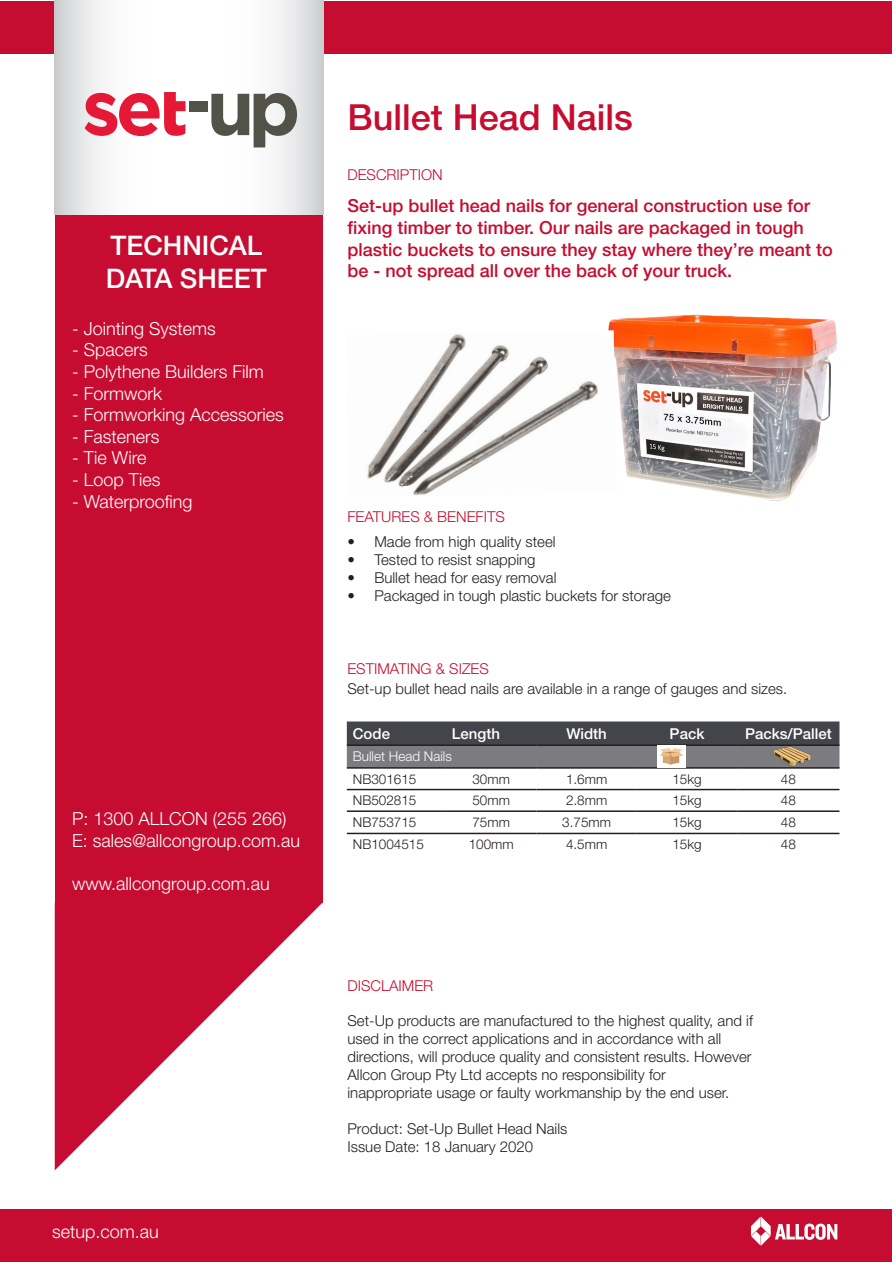
<style>
.page{position:relative;width:893px;height:1263px;background:#fff}
.page>*{position:absolute;margin:0;border:0;box-sizing:border-box;transform-origin:0 0}
.t1{font:500 36px "Helvetica Neue LT Std";color:#c60c30}
.t2{font:500 27px "Helvetica Neue LT Std";color:#fff}
.t3{font:300 18px "Helvetica Neue LT Std";color:#fff}
.t4{font:500 18px/21.6px "Helvetica Neue LT Std";color:#c60c30}
.t5{font:300 15px "Helvetica Neue LT Std";color:#231f20}
.t6{font:300 15px "Helvetica Neue LT Std";color:#c60c30}
.t7{font:500 15px "Helvetica Neue LT Std";color:#fff}
.t8{font:300 13.5px "Helvetica Neue LT Std";color:#231f20}
.t9{font:300 13.5px "Helvetica Neue LT Std";color:#fff}
</style>
<div class="page">
<div style="left:1px;top:1px;width:891px;height:52px;background:#c60c30"></div>
<div style="left:1px;top:1210px;width:891px;height:52px;background:#c60c30"></div>
<svg style="left:751px;top:1216px;width:86px;height:30px"></svg>
<svg style="left:190px;top:0;width:133px;height:215px"></svg>
<svg style="left:55px;top:0;width:135px;height:215px"></svg>
<div style="left:55px;top:216px;width:267px;height:687px;background:#c60c30"></div>
<svg style="left:55px;top:903px;width:267px;height:267px"></svg>
<svg style="left:211px;top:93px;width:86px;height:54px"></svg>
<svg style="left:85px;top:92px;width:101px;height:44px"></svg>
<div style="left:189px;top:101px;width:19px;height:10px;background:#535249"></div>
<hr style="left:347px;top:767px;width:99px;height:2px;background:#231f20">
<hr style="left:446px;top:767px;width:90px;height:2px;background:#231f20">
<hr style="left:536px;top:767px;width:101px;height:2px;background:#231f20">
<hr style="left:637px;top:767px;width:100px;height:2px;background:#231f20">
<hr style="left:737px;top:767px;width:102px;height:2px;background:#231f20">
<hr style="left:347px;top:789px;width:99px;height:1px;background:#231f20">
<hr style="left:446px;top:789px;width:90px;height:1px;background:#231f20">
<hr style="left:536px;top:789px;width:101px;height:1px;background:#231f20">
<hr style="left:637px;top:789px;width:100px;height:1px;background:#231f20">
<hr style="left:737px;top:789px;width:102px;height:1px;background:#231f20">
<hr style="left:347px;top:810px;width:99px;height:2px;background:#231f20">
<hr style="left:446px;top:810px;width:90px;height:2px;background:#231f20">
<hr style="left:536px;top:810px;width:101px;height:2px;background:#231f20">
<hr style="left:637px;top:810px;width:100px;height:2px;background:#231f20">
<hr style="left:737px;top:810px;width:102px;height:2px;background:#231f20">
<hr style="left:347px;top:833px;width:99px;height:1px;background:#231f20">
<hr style="left:446px;top:833px;width:90px;height:1px;background:#231f20">
<hr style="left:536px;top:833px;width:101px;height:1px;background:#231f20">
<hr style="left:637px;top:833px;width:100px;height:1px;background:#231f20">
<hr style="left:737px;top:833px;width:102px;height:1px;background:#231f20">
<svg style="left:347px;top:721px;width:492px;height:47px;background:#605f63"></svg>
<img style="left:771px;top:746px;width:42px;height:21px">
<img style="left:608px;top:314px;width:229px;height:187px">
<img style="left:367px;top:330px;width:250px;height:167px">
<p class="t2" style="left:110px;top:230px;width:154px">TECHNICAL</p>
<p class="t2" style="left:106px;top:262px;width:163px">DATA SHEET</p>
<p class="t3" style="left:72px;top:317px;width:145px">- Jointing Systems</p>
<p class="t3" style="left:72px;top:339px;width:77px">- Spacers</p>
<p class="t3" style="left:72px;top:360px;width:193px">- Polythene Builders Film</p>
<p class="t3" style="left:72px;top:382px;width:92px">- Formwork</p>
<p class="t3" style="left:72px;top:404px;width:213px">- Formworking Accessories</p>
<p class="t3" style="left:72px;top:425px;width:89px">- Fasteners</p>
<p class="t3" style="left:72px;top:447px;width:76px">- Tie Wire</p>
<p class="t3" style="left:72px;top:468px;width:90px">- Loop Ties</p>
<p class="t3" style="left:72px;top:490px;width:122px">- Waterproofing</p>
<p class="t3" style="left:72px;top:808px;width:216px">P: 1300 ALLCON (255 266)</p>
<p class="t3" style="left:72px;top:829px;width:230px">E: sales@allcongroup.com.au</p>
<p class="t3" style="left:72px;top:873px;width:199px">www.allcongroup.com.au</p>
<p class="t3" style="left:52px;top:1221px;width:108px">setup.com.au</p>
<p class="t1" style="left:347px;top:95px;width:287px">Bullet Head Nails</p>
<p class="t6" style="left:347px;top:166px;width:97px">DESCRIPTION</p>
<p class="t4" style="left:347px;top:195px;width:487px">Set-up bullet head nails for general construction use for fixing timber to timber. Our nails are packaged in tough plastic buckets to ensure they stay where they’re meant to be - not spread all over the back of your truck.</p>
<p class="t6" style="left:347px;top:508px;width:159px">FEATURES &amp; BENEFITS</p>
<p class="t5" style="left:347px;top:533px;width:210px">• Made from high quality steel</p>
<p class="t5" style="left:347px;top:551px;width:190px">• Tested to resist snapping</p>
<p class="t5" style="left:347px;top:569px;width:211px">• Bullet head for easy removal</p>
<p class="t5" style="left:347px;top:587px;width:325px">• Packaged in tough plastic buckets for storage</p>
<p class="t6" style="left:347px;top:660px;width:143px">ESTIMATING &amp; SIZES</p>
<p class="t5" style="left:347px;top:679px;width:441px">Set-up bullet head nails are available in a range of gauges and sizes.</p>
<p class="t7" style="left:353px;top:724px;width:39px">Code</p>
<p class="t7" style="left:452px;top:724px;width:50px">Length</p>
<p class="t7" style="left:566px;top:724px;width:42px">Width</p>
<p class="t7" style="left:670px;top:724px;width:36px">Pack</p>
<p class="t7" style="left:745px;top:724px;width:88px">Packs/Pallet</p>
<p class="t9" style="left:353px;top:748px;width:101px">Bullet Head Nails</p>
<p class="t8" style="left:353px;top:770px;width:65px">NB301615</p>
<p class="t8" style="left:472px;top:770px;width:39px">30mm</p>
<p class="t8" style="left:566px;top:770px;width:43px">1.6mm</p>
<p class="t8" style="left:672px;top:770px;width:31px">15kg</p>
<p class="t8" style="left:781px;top:770px;width:17px">48</p>
<p class="t8" style="left:353px;top:792px;width:65px">NB502815</p>
<p class="t8" style="left:472px;top:792px;width:39px">50mm</p>
<p class="t8" style="left:566px;top:792px;width:43px">2.8mm</p>
<p class="t8" style="left:672px;top:792px;width:31px">15kg</p>
<p class="t8" style="left:781px;top:792px;width:17px">48</p>
<p class="t8" style="left:353px;top:814px;width:65px">NB753715</p>
<p class="t8" style="left:472px;top:814px;width:39px">75mm</p>
<p class="t8" style="left:562px;top:814px;width:50px">3.75mm</p>
<p class="t8" style="left:672px;top:814px;width:31px">15kg</p>
<p class="t8" style="left:781px;top:814px;width:17px">48</p>
<p class="t8" style="left:353px;top:836px;width:73px">NB1004515</p>
<p class="t8" style="left:469px;top:836px;width:47px">100mm</p>
<p class="t8" style="left:566px;top:836px;width:43px">4.5mm</p>
<p class="t8" style="left:672px;top:836px;width:31px">15kg</p>
<p class="t8" style="left:781px;top:836px;width:17px">48</p>
<p class="t6" style="left:347px;top:976px;width:87px">DISCLAIMER</p>
<p class="t5" style="left:347px;top:1011px;width:407px">Set-Up products are manufactured to the highest quality, and if</p>
<p class="t5" style="left:347px;top:1029px;width:375px">used in the correct applications and in accordance with all</p>
<p class="t5" style="left:347px;top:1047px;width:405px">directions, will produce quality and consistent results. However</p>
<p class="t5" style="left:347px;top:1065px;width:320px">Allcon Group Pty Ltd accepts no responsibility for</p>
<p class="t5" style="left:347px;top:1083px;width:383px">inappropriate usage or faulty workmanship by the end user.</p>
<p class="t5" style="left:347px;top:1119px;width:221px">Product: Set-Up Bullet Head Nails</p>
<p class="t5" style="left:347px;top:1137px;width:187px">Issue Date: 18 January 2020</p>
</div>
